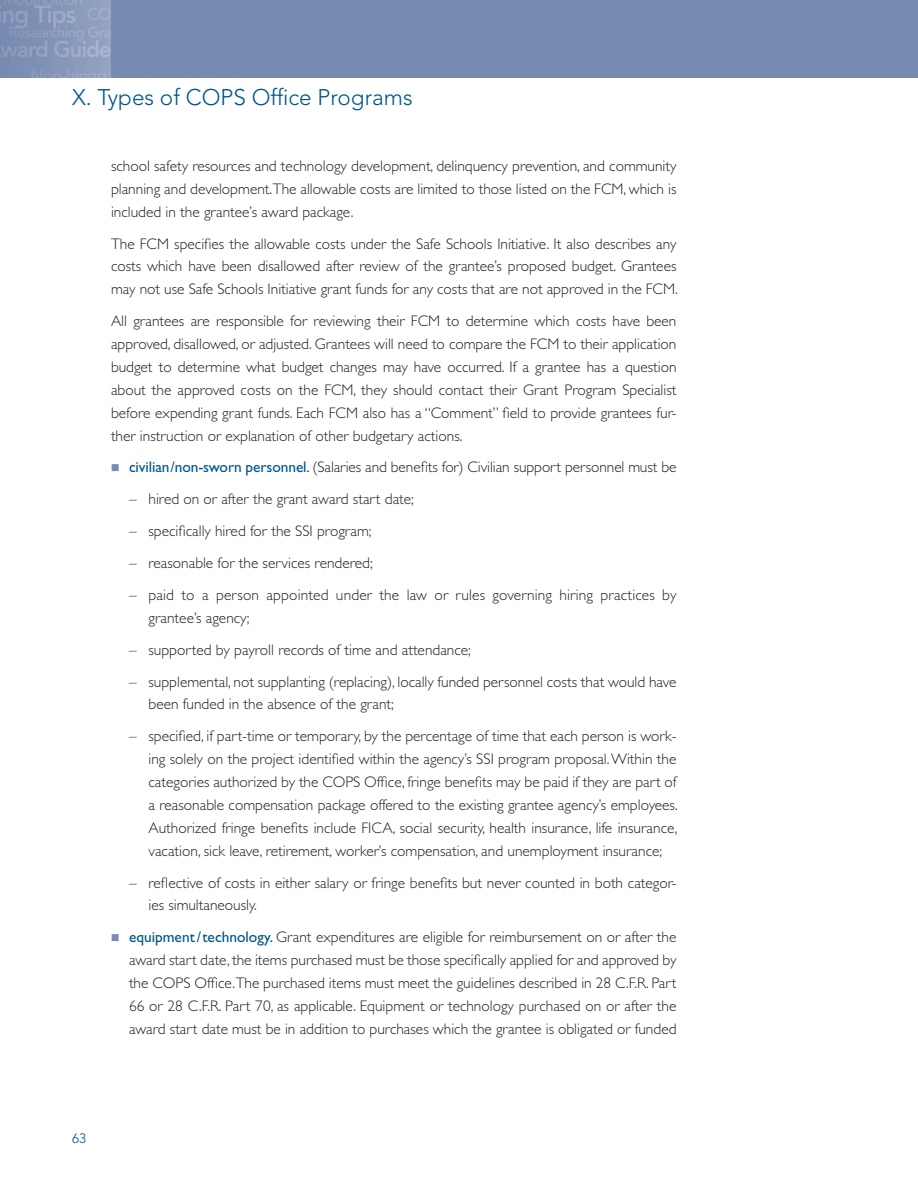
<style>
.page{position:relative;width:918px;height:1188px;background:#fff}
.page>*{position:absolute;margin:0;border:0;box-sizing:border-box;transform-origin:0 0}
.t1{font:300 22.5px "Avenir LT Std";color:#01558a}
.Text{font:300 15.3px/23px "Gill Sans Std";color:#231f20;text-align:justify}
.t2{font:300 13.5px "Avenir LT Std";color:#01558a}
.s1{font-weight:400;color:#01558a}
</style>
<div class="page">
<img style="left:0;top:0;width:918px;height:77px">
<h1 class="t1" style="left:72px;top:84px;width:342px">X. Types of COPS Office Programs</h1>
<p class="Text" style="left:111px;top:155px;width:567px">school safety resources and technology development, delinquency prevention, and community planning and development.The allowable costs are limited to those listed on the FCM, which is included in the grantee’s award package.</p>
<p class="Text" style="left:111px;top:232px;width:568px">The FCM specifies the allowable costs under the Safe Schools Initiative. It also describes any costs which have been disallowed after review of the grantee’s proposed budget. Grantees may not use Safe Schools Initiative grant funds for any costs that are not approved in the FCM.</p>
<p class="Text" style="left:111px;top:310px;width:567px">All grantees are responsible for reviewing their FCM to determine which costs have been approved, disallowed, or adjusted. Grantees will need to compare the FCM to their application budget to determine what budget changes may have occurred. If a grantee has a question about the approved costs on the FCM, they should contact their Grant Program Specialist before expending grant funds. Each FCM also has a “Comment” field to provide grantees fur&shy;ther instruction or explanation of other budgetary actions.</p>
<p class="Text" style="left:129px;top:456px;width:549px"><span class="s1">civilian/non-sworn personnel.</span> (Salaries and benefits for) Civilian support personnel must be</p>
<p class="Text" style="left:129px;top:488px;width:287px">– hired on or after the grant award start date;</p>
<p class="Text" style="left:129px;top:520px;width:244px">– specifically hired for the SSI program;</p>
<p class="Text" style="left:129px;top:552px;width:245px">– reasonable for the services rendered;</p>
<p class="Text" style="left:148px;top:584px;width:530px;text-indent:-19px">– paid to a person appointed under the law or rules governing hiring practices by grantee’s agency;</p>
<p class="Text" style="left:129px;top:638px;width:343px">– supported by payroll records of time and attendance;</p>
<p class="Text" style="left:148px;top:670px;width:530px;text-indent:-19px">– supplemental, not supplanting (replacing), locally funded personnel costs that would have been funded in the absence of the grant;</p>
<p class="Text" style="left:148px;top:725px;width:531px;text-indent:-19px">– specified, if part-time or temporary, by the percentage of time that each person is work&shy;ing solely on the project identified within the agency’s SSI program proposal. Within the categories authorized by the COPS Office, fringe benefits may be paid if they are part of a reasonable compensation package offered to the existing grantee agency’s employees.<br>Authorized fringe benefits include FICA, social security, health insurance, life insurance, vacation, sick leave, retirement, worker’s compensation, and unemployment insurance;</p>
<p class="Text" style="left:148px;top:871px;width:530px;text-indent:-19px">– reflective of costs in either salary or fringe benefits but never counted in both categor&shy;ies simultaneously.</p>
<p class="Text" style="left:129px;top:926px;width:549px"><span class="s1">equipment/technology.</span> Grant expenditures are eligible for reimbursement on or after the award start date, the items purchased must be those specifically applied for and approved by the COPS Office.The purchased items must meet the guidelines described in 28 C.F.R. Part 66 or 28 C.F.R. Part 70, as applicable. Equipment or technology purchased on or after the award start date must be in addition to purchases which the grantee is obligated or funded</p>
<p class="t2" style="left:72px;top:1131px;width:16px">63</p>
</div>
